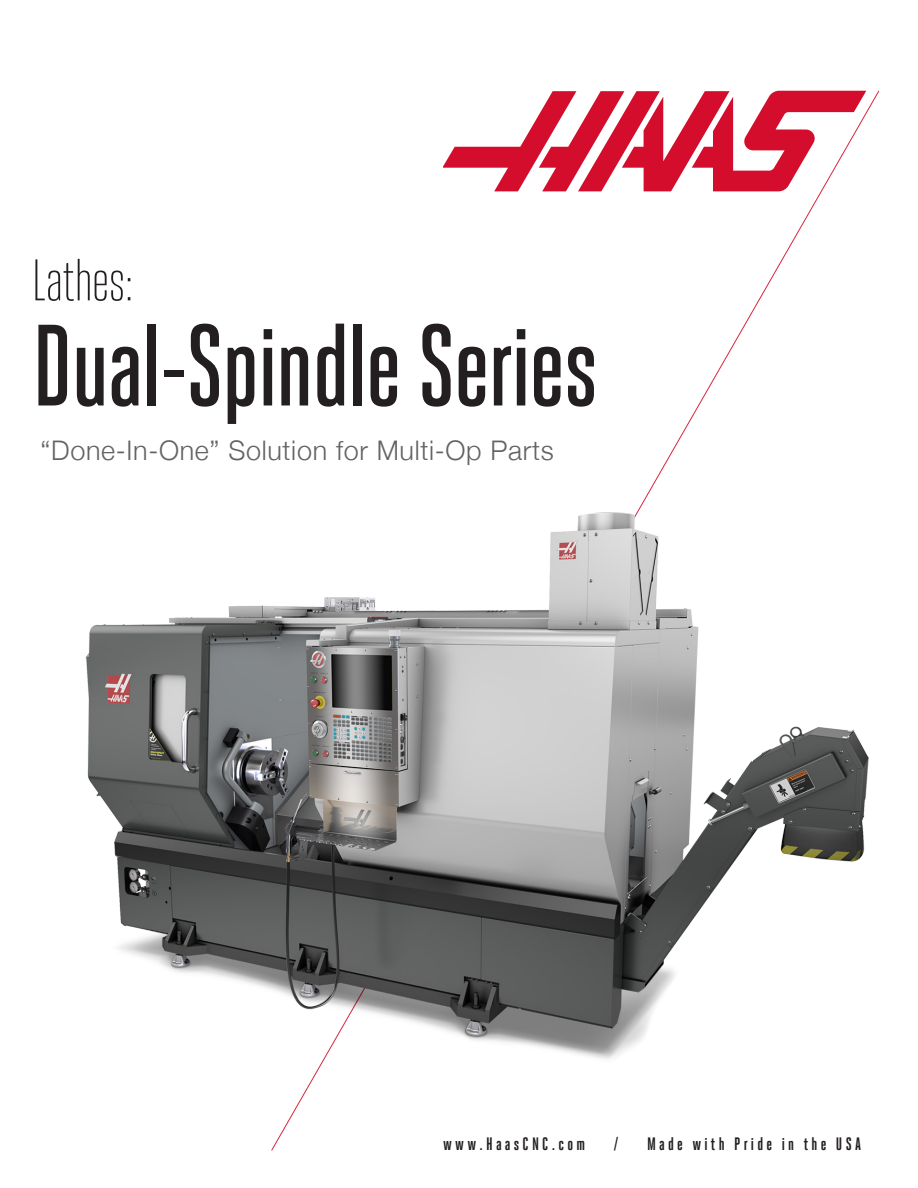
<style>
.page{position:relative;width:918px;height:1188px;background:#fff}
.page>*{position:absolute;margin:0;border:0;box-sizing:border-box;transform-origin:0 0}
.Haas_Body_Copy{font:500 115.35px "Heroic Condensed";letter-spacing:-.02em;color:#231f20}
.Haas_Body_Copy-2{font:300 58.5px "Heroic Condensed";letter-spacing:-.02em;color:#231f20}
.Haas_Body_Copy-3{font:300 27px "Helvetica Neue";letter-spacing:.025em;color:#626362}
.t1{font:700 18px "Heroic Condensed";letter-spacing:.18em;color:#231f20}
</style>
<div class="page">
<svg style="left:443px;top:91px;width:422px;height:100px"></svg>
<img style="left:85px;top:500px;width:784px;height:581px">
<p class="Haas_Body_Copy-2" style="left:32px;top:248px;width:104px">Lathes:</p>
<p class="Haas_Body_Copy" style="left:32px;top:302px;width:569px">Dual-Spindle Series</p>
<p class="Haas_Body_Copy-3" style="left:40px;top:429px;width:515px">“Done-In-One” Solution for Multi-Op Parts</p>
<p class="t1" style="left:443px;top:1134px;width:143px">www.HaasCNC.com</p>
<p class="t1" style="left:613px;top:1134px;width:7px">/</p>
<p class="t1" style="left:647px;top:1134px;width:215px">Made with Pride in the USA</p>
</div>
